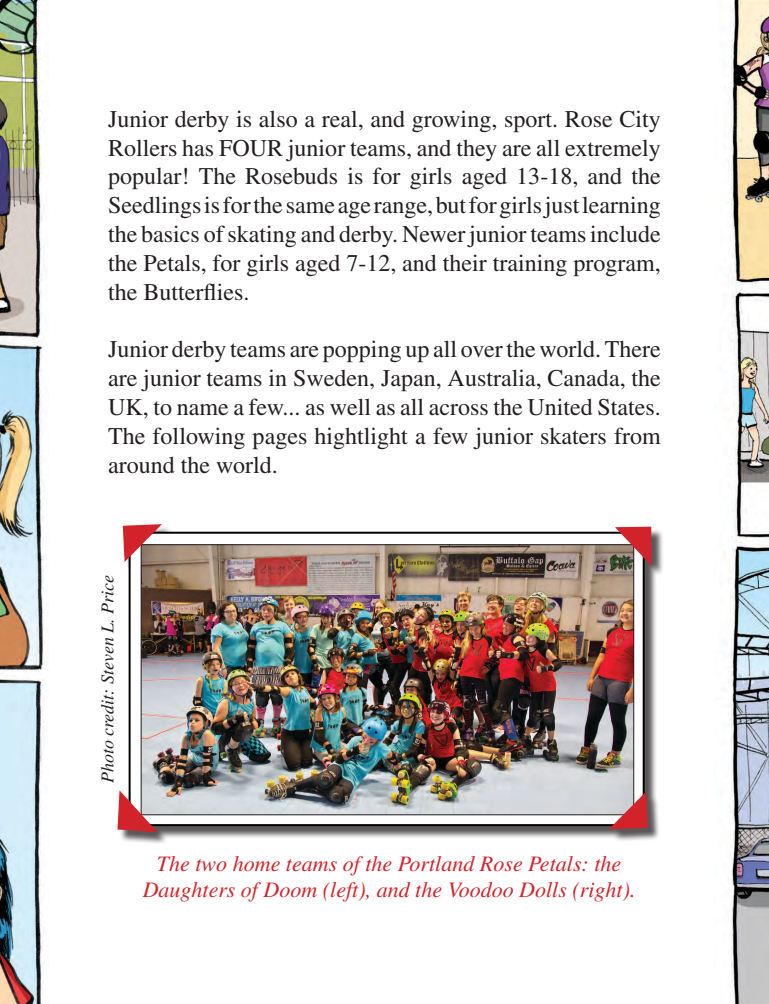
<style>
.page{position:relative;width:769px;height:1004px;background:#fff}
.page>*{position:absolute;margin:0;border:0;box-sizing:border-box;transform-origin:0 0}
.t1{font:24px/28.8px "Times";color:#231f20;text-align:justify}
.t2{font:italic 22px/26.4px "Times";color:#d2232a;text-align:center}
.t3{font:italic 18px "Times";color:#231f20}
</style>
<div class="page">
<img style="left:0;top:0;width:47px;height:1004px">
<img style="left:724px;top:0;width:44px;height:1004px">
<div style="left:119px;top:526px;width:544px;height:318px;background:#231f20;opacity:.75"></div>
<div style="left:128px;top:532px;width:516px;height:294px;background:#fff;border:2px solid #000"></div>
<img style="left:143px;top:546px;width:489px;height:267px">
<div style="left:141px;top:544px;width:493px;height:271px;border:1px solid #231f20"></div>
<svg style="left:123px;top:524px;width:39px;height:38px"></svg>
<svg style="left:117px;top:790px;width:40px;height:42px"></svg>
<svg style="left:614px;top:526px;width:37px;height:40px"></svg>
<svg style="left:608px;top:791px;width:39px;height:38px"></svg>
<p class="t1" style="left:108px;top:104px;width:554px">Junior derby is also a real, and growing, sport. Rose City Rollers has FOUR junior teams, and they are all extremely popular! The Rosebuds is for girls aged 13-18, and the Seedlings is for the same age range, but for girls just learning the basics of skating and derby. Newer junior teams include the Petals, for girls aged 7-12, and their training program, the Butterflies.</p>
<p class="t1" style="left:108px;top:335px;width:554px">Junior derby teams are popping up all over the world. There are junior teams in Sweden, Japan, Australia, Canada, the UK, to name a few... as well as all across the United States.<br>The following pages hightlight a few junior skaters from around the world.</p>
<p class="t3" style="left:97px;top:783px;width:210px;rotate:-90deg">Photo credit: Steven L. Price</p>
<p class="t2" style="left:143px;top:850px;width:494px">The two home teams of the Portland Rose Petals: the<br>Daughters of Doom (left), and the Voodoo Dolls (right).</p>
</div>
